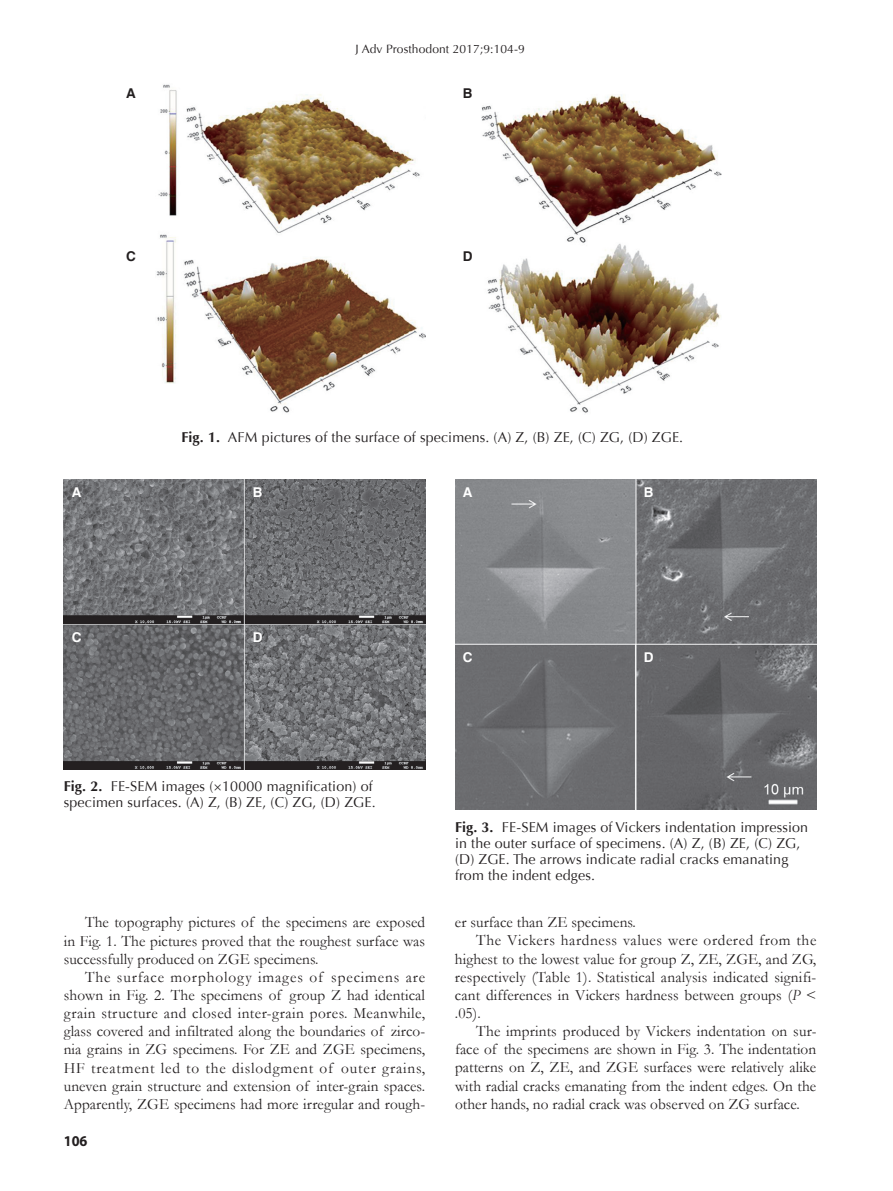
<style>
.page{position:relative;width:893px;height:1191px;background:#fff}
.page>*{position:absolute;margin:0;border:0;box-sizing:border-box;transform-origin:0 0}
.t1{font:15.75px/18.1px "Garamond";letter-spacing:.005em;color:#231f20;text-align:justify}
.t2{font:15.75px "Garamond";letter-spacing:.04em;color:#231f20}
.t3{font:700 15px "Myriad Pro";color:#231f20;scale:.95 1}
.t4{font:14.25px/15.8px "Optima";letter-spacing:.01em;color:#231f20}
.t5{font:700 13.5px "Helvetica";color:#fff}
.t6{font:700 13.5px "Helvetica";color:#231f20}
.t7{font:12px "Optima";letter-spacing:.01em;color:#231f20}
.s1{font-weight:700}
.s2{font-style:italic}
</style>
<div class="page">
<img style="left:64px;top:479px;width:361px;height:290px">
<img style="left:455px;top:479px;width:361px;height:330px">
<img style="left:156px;top:84px;width:269px;height:329px">
<img style="left:481px;top:94px;width:241px;height:319px">
<div style="left:468px;top:327px;width:25px;height:26px;background:#fff"></div>
<p class="t7" style="left:355px;top:42px;width:171px">J Adv Prosthodont 2017;9:104-9</p>
<p class="t6" style="left:126px;top:85px;width:11px">A</p>
<p class="t6" style="left:463px;top:85px;width:11px">B</p>
<p class="t6" style="left:126px;top:248px;width:11px">C</p>
<p class="t6" style="left:463px;top:248px;width:11px">D</p>
<p class="t4" style="left:181px;top:429px;width:503px"><span class="s1">Fig. 1.</span> AFM pictures of the surface of specimens. (A) Z, (B) ZE, (C) ZG, (D) ZGE.</p>
<p class="t5" style="left:72px;top:484px;width:11px">A</p>
<p class="t5" style="left:253px;top:484px;width:11px">B</p>
<p class="t5" style="left:463px;top:484px;width:11px">A</p>
<p class="t5" style="left:644px;top:484px;width:11px">B</p>
<p class="t5" style="left:72px;top:629px;width:11px">C</p>
<p class="t5" style="left:253px;top:629px;width:11px">D</p>
<p class="t5" style="left:463px;top:649px;width:11px">C</p>
<p class="t5" style="left:644px;top:649px;width:11px">D</p>
<p class="t4" style="left:64px;top:779px;width:313px"><span class="s1">Fig. 2.</span> FE-SEM images (×10000 magnification) of specimen surfaces. (A) Z, (B) ZE, (C) ZG, (D) ZGE.</p>
<p class="t1" style="left:64px;top:913px;width:363px;text-indent:21px">The topography pictures of the specimens are exposed in Fig. 1. The pictures proved that the roughest surface was successfully produced on ZGE specimens.</p>
<p class="t1" style="left:64px;top:967px;width:363px;text-indent:21px">The surface morphology images of specimens are shown in Fig. 2. The specimens of group Z had identical grain structure and closed inter-grain pores. Meanwhile, glass covered and infiltrated along the boundaries of zirco&shy;nia grains in ZG specimens. For ZE and ZGE specimens, HF treatment led to the dislodgment of outer grains, uneven grain structure and extension of inter-grain spaces.<br>Apparently, ZGE specimens had more irregular and rough-</p>
<p class="t3" style="left:64px;top:1131px;width:26px">106</p>
<p class="t4" style="left:455px;top:819px;width:355px"><span class="s1">Fig. 3.</span> FE-SEM images of Vickers indentation impression in the outer surface of specimens. (A) Z, (B) ZE, (C) ZG, (D) ZGE. The arrows indicate radial cracks emanating from the indent edges.</p>
<p class="t1" style="left:455px;top:913px;width:182px">er surface than ZE specimens.</p>
<p class="t2" style="left:476px;top:930px;width:342px">The Vickers hardness values were ordered from the</p>
<p class="t1" style="left:455px;top:949px;width:363px">highest to the lowest value for group Z, ZE, ZGE, and ZG,</p>
<p class="t1" style="left:455px;top:967px;width:363px">respectively (Table 1). Statistical analysis indicated signifi-</p>
<p class="t1" style="left:455px;top:985px;width:363px">cant differences in Vickers hardness between groups (<span class="s2">P</span> &lt;</p>
<p class="t1" style="left:455px;top:1003px;width:27px">.05).</p>
<p class="t1" style="left:476px;top:1021px;width:342px">The imprints produced by Vickers indentation on sur-</p>
<p class="t1" style="left:455px;top:1040px;width:363px">face of the specimens are shown in Fig. 3. The indentation</p>
<p class="t1" style="left:455px;top:1058px;width:363px">patterns on Z, ZE, and ZGE surfaces were relatively alike</p>
<p class="t1" style="left:455px;top:1076px;width:363px">with radial cracks emanating from the indent edges. On the</p>
<p class="t1" style="left:455px;top:1094px;width:346px">other hands, no radial crack was observed on ZG surface.</p>
</div>
